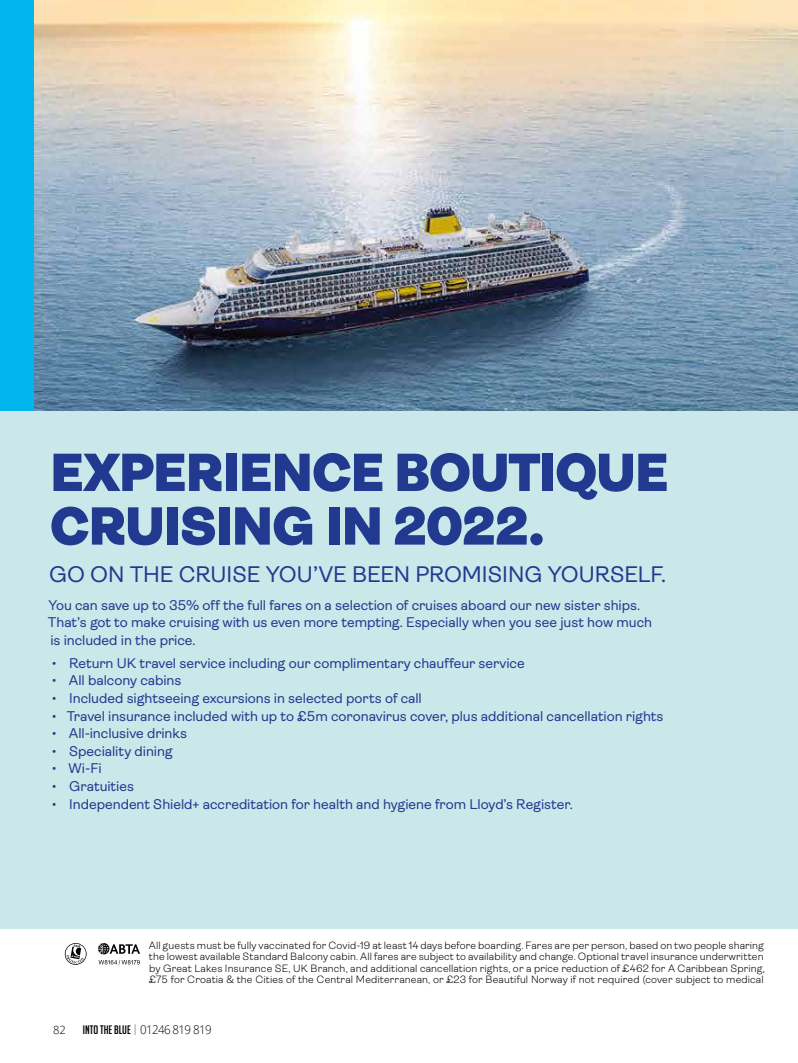
<style>
.page{position:relative;width:798px;height:1063px;background:#fff}
.page>*{position:absolute;margin:0;border:0;box-sizing:border-box;transform-origin:0 0}
.t1{font:900 53.62px/53.6px "Ambit";letter-spacing:-.02em;color:#213a8f}
.t2{font:22.62px "Ambit";color:#213a8f}
.t3{font:14.12px/17.6px "Ambit";color:#213a8f}
.t4{font:12px "Big Noodle Titling";color:#000}
.t5{font:300 11.25px "Open Sans";color:#000}
.t6{font:300 10.62px/11.5px "Ambit";letter-spacing:.01em;color:#000;text-align:justify}
.s1{font-family:"Open Sans";font-weight:300}
</style>
<div class="page">
<img style="left:33px;top:0;width:764px;height:411px">
<div style="left:0;top:411px;width:797px;height:517px;background:#cae7ea"></div>
<div style="left:0;top:0;width:33px;height:411px;background:#00b6ed"></div>
<svg style="left:64px;top:943px;width:23px;height:22px"></svg>
<svg style="left:98px;top:960px;width:42px;height:4px"></svg>
<svg style="left:98px;top:943px;width:42px;height:11px"></svg>
<h1 class="t1" style="left:50px;top:446px;width:619px">EXPERIENCE BOUTIQUE<br>CRUISING IN 2022.</h1>
<h2 class="t2" style="left:49px;top:562px;width:618px">GO ON THE CRUISE YOU’VE BEEN PROMISING YOURSELF.</h2>
<p class="t3" style="left:48px;top:596px;width:605px">You can save up to 35% off the full fares on a selection of cruises aboard our new sister ships.<br>That’s got to make cruising with us even more tempting. Especially when you see just how much is included in the price.</p>
<p class="t3" style="left:52px;top:654px;width:474px">• Return UK travel service including our complimentary chauffeur service</p>
<p class="t3" style="left:52px;top:672px;width:131px">• All balcony cabins</p>
<p class="t3" style="left:52px;top:689px;width:371px">• Included sightseeing excursions in selected ports of call</p>
<p class="t3" style="left:52px;top:707px;width:613px">• Travel insurance included with up to £5m coronavirus cover, plus additional cancellation rights</p>
<p class="t3" style="left:52px;top:725px;width:136px">• All-inclusive drinks</p>
<p class="t3" style="left:52px;top:742px;width:122px">• Speciality dining</p>
<p class="t3" style="left:52px;top:760px;width:51px">• Wi-Fi</p>
<p class="t3" style="left:52px;top:778px;width:84px">• Gratuities</p>
<p class="t3" style="left:52px;top:795px;width:522px">• Independent Shield+ accreditation for health and hygiene from Lloyd’s Register.</p>
<p class="t6" style="left:149px;top:940px;width:617px">All guests must be fully vaccinated for Covid-19 at least 14 days before boarding. Fares are per person, based on two people sharing the lowest available Standard Balcony cabin. All fares are subject to availability and change. Optional travel insurance underwritten by Great Lakes Insurance SE, UK Branch, and additional cancellation rights, or a price reduction of £462 for A Caribbean Spring, £75 for Croatia &amp; the Cities of the Central Mediterranean, or £23 for Beautiful Norway if not required (cover subject to medical</p>
<p class="t5" style="left:53px;top:1022px;width:14px">82</p>
<p class="t4" style="left:83px;top:1023px;width:130px">INTO THE BLUE <span class="s1">01246 819 819</span></p>
</div>
